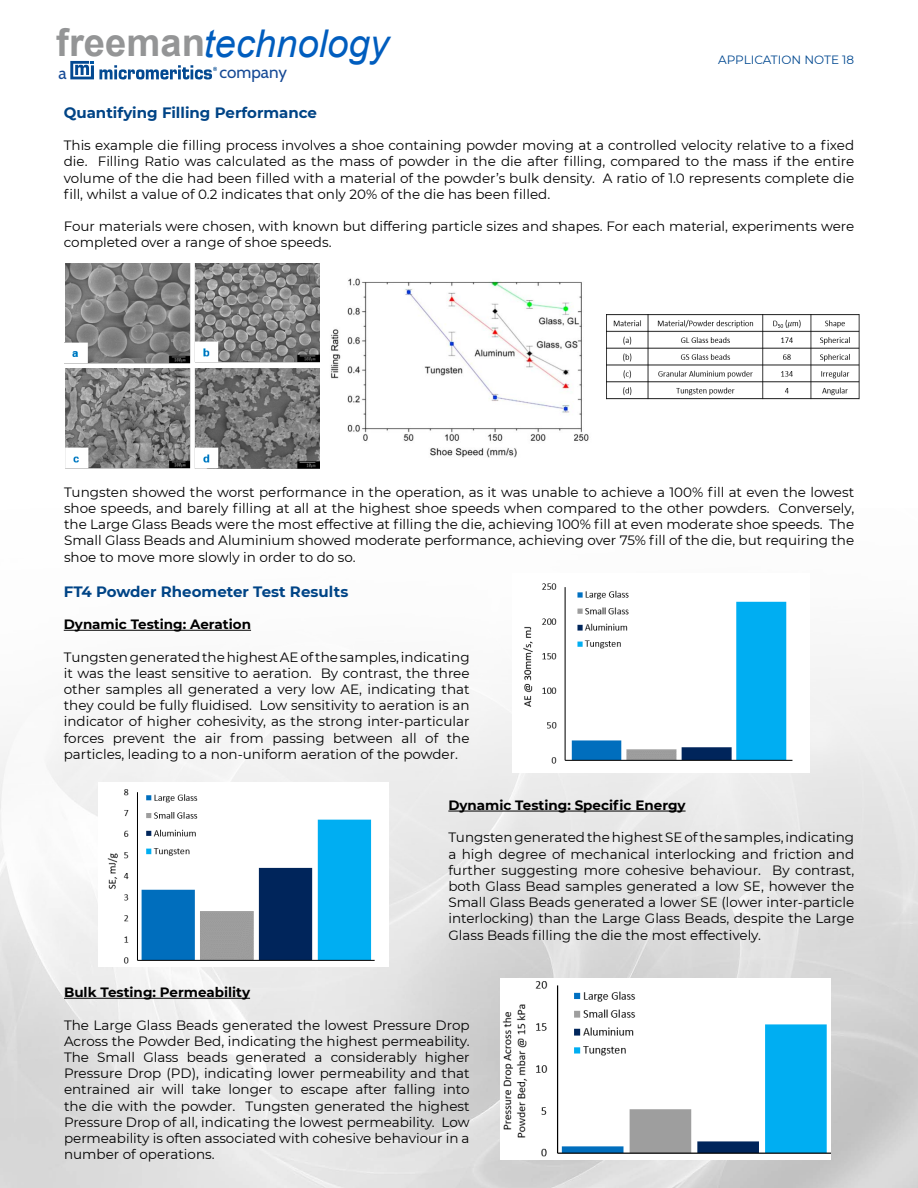
<style>
.page{position:relative;width:918px;height:1188px;background:#fff}
.page>*{position:absolute;margin:0;border:0;box-sizing:border-box;transform-origin:0 0}
.t1{font:italic 38.25px "Arial";color:#005dbe}
.t2{font:16.95px "Cabin";color:#154995}
.t3{font:700 15px "Montserrat";color:#004486}
.t4{font:13.5px/16.2px "Montserrat";color:#000;text-align:justify}
.t5{font:700 13.5px "Montserrat";color:#000}
.t6{font:12px "Montserrat";color:#004890}
.s1{font-weight:700;font-style:normal;color:#949596}
</style>
<div class="page">
<svg style="left:70px;top:61px;width:147px;height:18px"></svg>
<img style="left:0;top:629px;width:918px;height:559px">
<img style="left:64px;top:263px;width:255px;height:206px">
<img style="left:606px;top:314px;width:254px;height:86px">
<img style="left:330px;top:278px;width:259px;height:180px">
<hr style="left:64px;top:630px;width:187px;height:1px;background:#000">
<img style="left:512px;top:583px;width:297px;height:190px">
<hr style="left:448px;top:811px;width:238px;height:1px;background:#000">
<img style="left:98px;top:782px;width:291px;height:184px">
<hr style="left:64px;top:998px;width:186px;height:1px;background:#000">
<img style="left:501px;top:979px;width:329px;height:180px">
<h1 class="t1" style="left:56px;top:19px;width:334px"><span class="s1">freeman</span>technology</h1>
<p class="t2" style="left:220px;top:59px;width:69px">company</p>
<p class="t2" style="left:59px;top:60px;width:10px">a</p>
<p class="t6" style="left:718px;top:51px;width:138px">APPLICATION NOTE 18</p>
<p class="t3" style="left:64px;top:102px;width:255px">Quantifying Filling Performance</p>
<p class="t4" style="left:64px;top:137px;width:792px">This example die filling process involves a shoe containing powder moving at a controlled velocity relative to a fixed die. Filling Ratio was calculated as the mass of powder in the die after filling, compared to the mass if the entire volume of the die had been filled with a material of the powder’s bulk density. A ratio of 1.0 represents complete die fill, whilst a value of 0.2 indicates that only 20% of the die has been filled.</p>
<p class="t4" style="left:64px;top:218px;width:792px">Four materials were chosen, with known but differing particle sizes and shapes. For each material, experiments were completed over a range of shoe speeds.</p>
<p class="t4" style="left:64px;top:483px;width:792px">Tungsten showed the worst performance in the operation, as it was unable to achieve a 100% fill at even the lowest shoe speeds, and barely filling at all at the highest shoe speeds when compared to the other powders. Conversely, the Large Glass Beads were the most effective at filling the die, achieving 100% fill at even moderate shoe speeds. The Small Glass Beads and Aluminium showed moderate performance, achieving over 75% fill of the die, but requiring the shoe to move more slowly in order to do so.</p>
<p class="t3" style="left:64px;top:581px;width:286px">FT4 Powder Rheometer Test Results</p>
<p class="t5" style="left:64px;top:615px;width:189px">Dynamic Testing: Aeration</p>
<p class="t4" style="left:64px;top:648px;width:407px">Tungsten generated the highest AE of the samples, indicating it was the least sensitive to aeration. By contrast, the three other samples all generated a very low AE, indicating that they could be fully fluidised. Low sensitivity to aeration is an indicator of higher cohesivity, as the strong inter-particular forces prevent the air from passing between all of the particles, leading to a non-uniform aeration of the powder.</p>
<p class="t5" style="left:448px;top:796px;width:239px">Dynamic Testing: Specific Energy</p>
<p class="t4" style="left:448px;top:829px;width:407px">Tungsten generated the highest SE of the samples, indicating a high degree of mechanical interlocking and friction and further suggesting more cohesive behaviour. By contrast, both Glass Bead samples generated a low SE, however the Small Glass Beads generated a lower SE (lower inter-particle interlocking) than the Large Glass Beads, despite the Large Glass Beads filling the die the most effectively.</p>
<p class="t5" style="left:64px;top:983px;width:188px">Bulk Testing: Permeability</p>
<p class="t4" style="left:64px;top:1016px;width:407px">The Large Glass Beads generated the lowest Pressure Drop Across the Powder Bed, indicating the highest permeability.<br>The Small Glass beads generated a considerably higher Pressure Drop (PD), indicating lower permeability and that entrained air will take longer to escape after falling into the die with the powder. Tungsten generated the highest Pressure Drop of all, indicating the lowest permeability. Low permeability is often associated with cohesive behaviour in a number of operations.</p>
</div>
